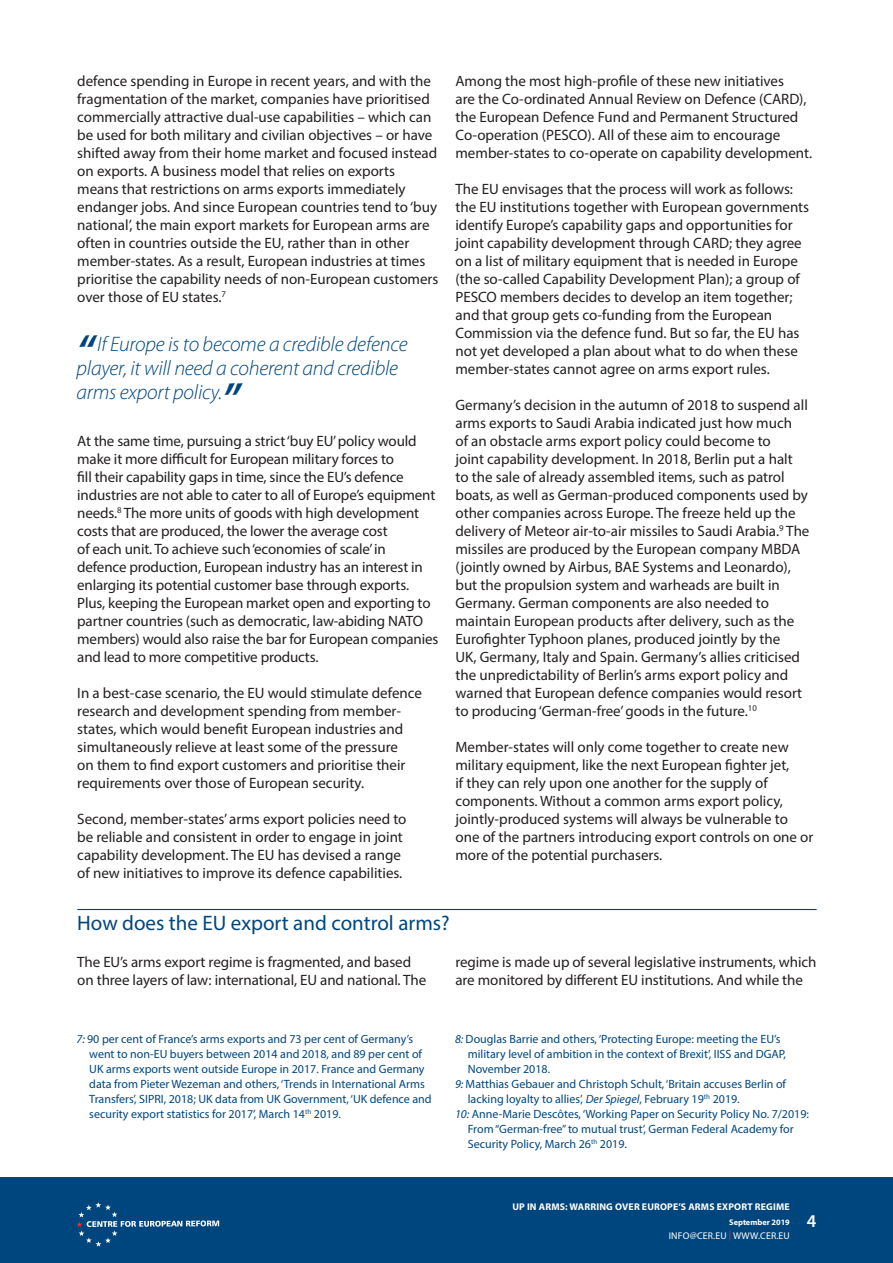
<style>
.page{position:relative;width:893px;height:1263px;background:#fff}
.page>*{position:absolute;margin:0;border:0;box-sizing:border-box;transform-origin:0 0}
.t1{font:italic 300 21px/24px "Myriad Pro";letter-spacing:-.01em;color:#00467e}
.Section_Breaks{font:21px "Myriad Pro";color:#00467e}
.t2{font:600 18px "Myriad Pro";color:#fff}
.Body_Copy{font:15px/18px "Myriad Pro";color:#231f20}
.Footnotes{font:12px/15px "Myriad Pro";color:#00467e}
.t3{font:700 9.75px "Myriad Pro";letter-spacing:.02em;color:#fff}
.t4{font:9.75px "Myriad Pro";letter-spacing:.02em;color:#fff}
.t5{font:700 8.25px "Myriad Pro";color:#fff}
.s1{font-weight:600;font-size:45px}
.s2{font-style:italic}
.s3{color:#ee2e22}
</style>
<div class="page">
<div style="left:0;top:1178px;width:893px;height:85px;background:#00467e"></div>
<svg style="left:77px;top:1202px;width:142px;height:45px"></svg>
<hr style="left:77px;top:909px;width:740px;height:1px;background:#00467e">
<p class="Body_Copy" style="left:77px;top:72px;width:363px">defence spending in Europe in recent years, and with the fragmentation of the market, companies have prioritised commercially attractive dual-use capabilities – which can be used for both military and civilian objectives – or have shifted away from their home market and focused instead on exports. A business model that relies on exports means that restrictions on arms exports immediately endanger jobs. And since European countries tend to ‘buy national’, the main export markets for European arms are often in countries outside the EU, rather than in other member-states. As a result, European industries at times prioritise the capability needs of non-European customers over those of EU states.<sup>7</sup></p>
<p class="t1" style="left:77px;top:332px;width:333px"><span class="s1">“</span>If Europe is to become a credible defence player, it will need a coherent and credible arms export policy.<span class="s1">”</span></p>
<p class="Body_Copy" style="left:77px;top:432px;width:363px">At the same time, pursuing a strict ‘buy EU’ policy would make it more difficult for European military forces to<br>fill their capability gaps in time, since the EU’s defence industries are not able to cater to all of Europe’s equipment needs.<sup>8</sup> The more units of goods with high development costs that are produced, the lower the average cost<br>of each unit. To achieve such ‘economies of scale’ in defence production, European industry has an interest in enlarging its potential customer base through exports.<br>Plus, keeping the European market open and exporting to partner countries (such as democratic, law-abiding NATO members) would also raise the bar for European companies and lead to more competitive products.</p>
<p class="Body_Copy" style="left:77px;top:684px;width:346px">In a best-case scenario, the EU would stimulate defence research and development spending from member&shy;states, which would benefit European industries and simultaneously relieve at least some of the pressure<br>on them to find export customers and prioritise their requirements over those of European security.</p>
<p class="Body_Copy" style="left:77px;top:810px;width:331px">Second, member-states’ arms export policies need to be reliable and consistent in order to engage in joint capability development. The EU has devised a range of new initiatives to improve its defence capabilities.</p>
<p class="Body_Copy" style="left:455px;top:72px;width:358px">Among the most high-profile of these new initiatives<br>are the Co-ordinated Annual Review on Defence (CARD), the European Defence Fund and Permanent Structured Co-operation (PESCO). All of these aim to encourage member-states to co-operate on capability development.</p>
<p class="Body_Copy" style="left:455px;top:180px;width:355px">The EU envisages that the process will work as follows: the EU institutions together with European governments identify Europe’s capability gaps and opportunities for joint capability development through CARD; they agree on a list of military equipment that is needed in Europe (the so-called Capability Development Plan); a group of PESCO members decides to develop an item together; and that group gets co-funding from the European Commission via the defence fund. But so far, the EU has not yet developed a plan about what to do when these member-states cannot agree on arms export rules.</p>
<p class="Body_Copy" style="left:455px;top:396px;width:356px">Germany’s decision in the autumn of 2018 to suspend all arms exports to Saudi Arabia indicated just how much<br>of an obstacle arms export policy could become to<br>joint capability development. In 2018, Berlin put a halt to the sale of already assembled items, such as patrol boats, as well as German-produced components used by other companies across Europe. The freeze held up the delivery of Meteor air-to-air missiles to Saudi Arabia.<sup>9</sup> The missiles are produced by the European company MBDA (jointly owned by Airbus, BAE Systems and Leonardo), but the propulsion system and warheads are built in Germany. German components are also needed to maintain European products after delivery, such as the Eurofighter Typhoon planes, produced jointly by the<br>UK, Germany, Italy and Spain. Germany’s allies criticised the unpredictability of Berlin’s arms export policy and warned that European defence companies would resort to producing ‘German-free’ goods in the future.<sup>10</sup></p>
<p class="Body_Copy" style="left:455px;top:738px;width:359px">Member-states will only come together to create new military equipment, like the next European fighter jet,<br>if they can rely upon one another for the supply of components. Without a common arms export policy, jointly-produced systems will always be vulnerable to one of the partners introducing export controls on one or more of the potential purchasers.</p>
<p class="Section_Breaks" style="left:77px;top:910px;width:374px">How does the EU export and control arms?</p>
<p class="Body_Copy" style="left:77px;top:953px;width:350px">The EU’s arms export regime is fragmented, and based on three layers of law: international, EU and national. The</p>
<p class="Body_Copy" style="left:455px;top:953px;width:363px">regime is made up of several legislative instruments, which are monitored by different EU institutions. And while the</p>
<p class="Footnotes" style="left:89px;top:1031px;width:344px;text-indent:-13px"><span class="s2">7:</span> 90 per cent of France’s arms exports and 73 per cent of Germany’s went to non-EU buyers between 2014 and 2018, and 89 per cent of UK arms exports went outside Europe in 2017. France and Germany data from Pieter Wezeman and others, ‘Trends in International Arms Transfers’, SIPRI, 2018; UK data from UK Government, ‘UK defence and security export statistics for 2017’, March 14<sup>th</sup> 2019.</p>
<p class="Footnotes" style="left:468px;top:1031px;width:320px;text-indent:-13px"><span class="s2">8:</span> Douglas Barrie and others, ‘Protecting Europe: meeting the EU’s military level of ambition in the context of Brexit’, IISS and DGAP,<br>November 2018.</p>
<p class="Footnotes" style="left:468px;top:1076px;width:320px;text-indent:-13px"><span class="s2">9:</span> Matthias Gebauer and Christoph Schult, ‘Britain accuses Berlin of lacking loyalty to allies’, <span class="s2">Der Spiegel</span>, February 19<sup>th</sup> 2019.</p>
<p class="Footnotes" style="left:468px;top:1106px;width:343px;text-indent:-13px"><span class="s2">10:</span> Anne-Marie Descôtes, ‘Working Paper on Security Policy No. 7/2019:<br>From “German-free” to mutual trust’, German Federal Academy for<br>Security Policy, March 26<sup>th</sup> 2019.</p>
<p class="t3" style="left:512px;top:1200px;width:279px">UP IN ARMS: WARRING OVER EUROPE’S ARMS EXPORT REGIME</p>
<p class="t5" style="left:729px;top:1217px;width:62px">September 2019</p>
<p class="t4" style="left:669px;top:1229px;width:123px">INFO@CER.EU <span class="s3">|</span> WWW.CER.EU</p>
<p class="t2" style="left:807px;top:1210px;width:11px">4</p>
</div>
